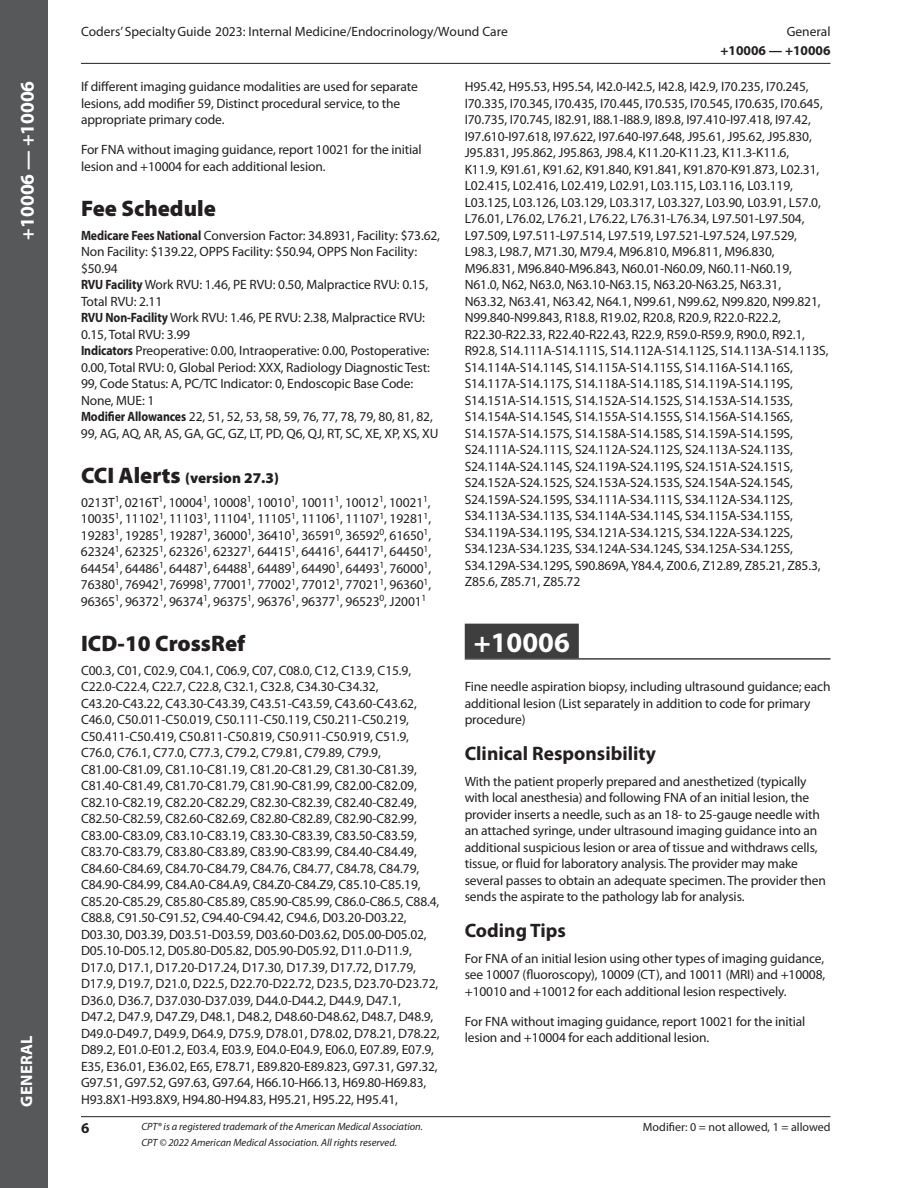
<style>
.page{position:relative;width:918px;height:1188px;background:#fff}
.page>*{position:absolute;margin:0;border:0;box-sizing:border-box;transform-origin:0 0}
.Code_Line{font:700 28.5px "Myriad Pro";color:#fff}
.Fee_Schedule{font:900 22.5px "Myriad Pro";color:#231f20}
.t1{font:700 19.5px "Myriad Pro";color:#231f20}
.t2{font:700 19.5px "Myriad Pro";color:#fff}
.t3{font:700 16.5px "Myriad Pro";color:#fff}
.t4{font:900 15px "Myriad Pro";color:#231f20}
.t5{font:700 15px "Myriad Pro";color:#231f20}
.Crossref_number{font:13.5px/16.5px "Myriad Pro";letter-spacing:-.01em;color:#231f20}
.Body{font:13.5px/16.5px "Myriad Pro";letter-spacing:-.01em;color:#231f20}
.t6{font:700 13.5px "Myriad Pro";color:#231f20}
.t7{font:12px "Myriad Pro";color:#231f20}
.t8{font:italic 10.5px "Myriad Pro";color:#231f20}
.s1{font-weight:700}
.s2{font-size:22.5px}
</style>
<div class="page">
<hr style="left:81px;top:63px;width:750px;height:1px;background:#231f20">
<hr style="left:81px;top:1116px;width:750px;height:1px;background:#231f20">
<div style="left:0;top:0;width:47px;height:1188px;background:#57585a"></div>
<div style="left:465px;top:624px;width:114px;height:34px;background:#3e3e3f"></div>
<hr style="left:465px;top:658px;width:366px;height:2px;background:#3e3e3f">
<h3 class="t2" style="left:14px;top:240px;width:160px;rotate:-90deg">+10006 — +10006</h3>
<p class="t3" style="left:16px;top:1107px;width:71px;rotate:-90deg">General</p>
<p class="Crossref_number" style="left:81px;top:23px;width:428px">Coders’ Specialty Guide 2023: Internal Medicine/Endocrinology/Wound Care</p>
<p class="Crossref_number" style="left:787px;top:23px;width:45px">General</p>
<p class="t6" style="left:721px;top:42px;width:111px">+10006 — +10006</p>
<p class="Crossref_number" style="left:81px;top:78px;width:338px">If different imaging guidance modalities are used for separate lesions, add modifier 59, Distinct procedural service, to the appropriate primary code.</p>
<p class="Crossref_number" style="left:81px;top:141px;width:342px">For FNA without imaging guidance, report 10021 for the initial lesion and +10004 for each additional lesion.</p>
<p class="Fee_Schedule" style="left:81px;top:194px;width:136px">Fee Schedule</p>
<p class="Body" style="left:81px;top:227px;width:361px"><span class="s1">Medicare Fees National</span> Conversion Factor: 34.8931, Facility: $73.62,<br>Non Facility: $139.22, OPPS Facility: $50.94, OPPS Non Facility: $50.94</p>
<p class="Body" style="left:81px;top:276px;width:349px"><span class="s1">RVU Facility</span> Work RVU: 1.46, PE RVU: 0.50, Malpractice RVU: 0.15,<br>Total RVU: 2.11</p>
<p class="Body" style="left:81px;top:309px;width:346px"><span class="s1">RVU Non-Facility</span> Work RVU: 1.46, PE RVU: 2.38, Malpractice RVU:<br>0.15, Total RVU: 3.99</p>
<p class="Body" style="left:81px;top:342px;width:350px"><span class="s1">Indicators</span> Preoperative: 0.00, Intraoperative: 0.00, Postoperative:<br>0.00, Total RVU: 0, Global Period: XXX, Radiology Diagnostic Test:<br>99, Code Status: A, PC/TC Indicator: 0, Endoscopic Base Code:<br>None, MUE: 1</p>
<p class="Crossref_number" style="left:81px;top:408px;width:359px"><span class="s1">Modifier Allowances</span> 22, 51, 52, 53, 58, 59, 76, 77, 78, 79, 80, 81, 82,<br>99, AG, AQ, AR, AS, GA, GC, GZ, LT, PD, Q6, QJ, RT, SC, XE, XP, XS, XU</p>
<h1 class="t4" style="left:81px;top:468px;width:200px"><span class="s2">CCI Alerts</span> (version 27.3)</h1>
<p class="Body" style="left:81px;top:494px;width:352px;text-align:justify">0213T<sup>1</sup>, 0216T<sup>1</sup>, 10004<sup>1</sup>, 10008<sup>1</sup>, 10010<sup>1</sup>, 10011<sup>1</sup>, 10012<sup>1</sup>, 10021<sup>1</sup>, 10035<sup>1</sup>, 11102<sup>1</sup>, 11103<sup>1</sup>, 11104<sup>1</sup>, 11105<sup>1</sup>, 11106<sup>1</sup>, 11107<sup>1</sup>, 19281<sup>1</sup>, 19283<sup>1</sup>, 19285<sup>1</sup>, 19287<sup>1</sup>, 36000<sup>1</sup>, 36410<sup>1</sup>, 36591<sup>0</sup>, 36592<sup>0</sup>, 61650<sup>1</sup>, 62324<sup>1</sup>, 62325<sup>1</sup>, 62326<sup>1</sup>, 62327<sup>1</sup>, 64415<sup>1</sup>, 64416<sup>1</sup>, 64417<sup>1</sup>, 64450<sup>1</sup>, 64454<sup>1</sup>, 64486<sup>1</sup>, 64487<sup>1</sup>, 64488<sup>1</sup>, 64489<sup>1</sup>, 64490<sup>1</sup>, 64493<sup>1</sup>, 76000<sup>1</sup>, 76380<sup>1</sup>, 76942<sup>1</sup>, 76998<sup>1</sup>, 77001<sup>1</sup>, 77002<sup>1</sup>, 77012<sup>1</sup>, 77021<sup>1</sup>, 96360<sup>1</sup>, 96365<sup>1</sup>, 96372<sup>1</sup>, 96374<sup>1</sup>, 96375<sup>1</sup>, 96376<sup>1</sup>, 96377<sup>1</sup>, 96523<sup>0</sup>, J2001<sup>1</sup></p>
<h1 class="Fee_Schedule" style="left:81px;top:629px;width:166px">ICD-10 CrossRef</h1>
<p class="Crossref_number" style="left:81px;top:662px;width:360px">C00.3, C01, C02.9, C04.1, C06.9, C07, C08.0, C12, C13.9, C15.9, C22.0-C22.4, C22.7, C22.8, C32.1, C32.8, C34.30-C34.32, C43.20-C43.22, C43.30-C43.39, C43.51-C43.59, C43.60-C43.62, C46.0, C50.011-C50.019, C50.111-C50.119, C50.211-C50.219, C50.411-C50.419, C50.811-C50.819, C50.911-C50.919, C51.9, C76.0, C76.1, C77.0, C77.3, C79.2, C79.81, C79.89, C79.9, C81.00-C81.09, C81.10-C81.19, C81.20-C81.29, C81.30-C81.39, C81.40-C81.49, C81.70-C81.79, C81.90-C81.99, C82.00-C82.09, C82.10-C82.19, C82.20-C82.29, C82.30-C82.39, C82.40-C82.49, C82.50-C82.59, C82.60-C82.69, C82.80-C82.89, C82.90-C82.99, C83.00-C83.09, C83.10-C83.19, C83.30-C83.39, C83.50-C83.59, C83.70-C83.79, C83.80-C83.89, C83.90-C83.99, C84.40-C84.49, C84.60-C84.69, C84.70-C84.79, C84.76, C84.77, C84.78, C84.79, C84.90-C84.99, C84.A0-C84.A9, C84.Z0-C84.Z9, C85.10-C85.19, C85.20-C85.29, C85.80-C85.89, C85.90-C85.99, C86.0-C86.5, C88.4, C88.8, C91.50-C91.52, C94.40-C94.42, C94.6, D03.20-D03.22, D03.30, D03.39, D03.51-D03.59, D03.60-D03.62, D05.00-D05.02, D05.10-D05.12, D05.80-D05.82, D05.90-D05.92, D11.0-D11.9, D17.0, D17.1, D17.20-D17.24, D17.30, D17.39, D17.72, D17.79, D17.9, D19.7, D21.0, D22.5, D22.70-D22.72, D23.5, D23.70-D23.72, D36.0, D36.7, D37.030-D37.039, D44.0-D44.2, D44.9, D47.1,<br>D47.2, D47.9, D47.Z9, D48.1, D48.2, D48.60-D48.62, D48.7, D48.9, D49.0-D49.7, D49.9, D64.9, D75.9, D78.01, D78.02, D78.21, D78.22, D89.2, E01.0-E01.2, E03.4, E03.9, E04.0-E04.9, E06.0, E07.89, E07.9, E35, E36.01, E36.02, E65, E78.71, E89.820-E89.823, G97.31, G97.32, G97.51, G97.52, G97.63, G97.64, H66.10-H66.13, H69.80-H69.83, H93.8X1-H93.8X9, H94.80-H94.83, H95.21, H95.22, H95.41,</p>
<p class="Crossref_number" style="left:465px;top:78px;width:365px">H95.42, H95.53, H95.54, I42.0-I42.5, I42.8, I42.9, I70.235, I70.245, I70.335, I70.345, I70.435, I70.445, I70.535, I70.545, I70.635, I70.645, I70.735, I70.745, I82.91, I88.1-I88.9, I89.8, I97.410-I97.418, I97.42, I97.610-I97.618, I97.622, I97.640-I97.648, J95.61, J95.62, J95.830, J95.831, J95.862, J95.863, J98.4, K11.20-K11.23, K11.3-K11.6,<br>K11.9, K91.61, K91.62, K91.840, K91.841, K91.870-K91.873, L02.31, L02.415, L02.416, L02.419, L02.91, L03.115, L03.116, L03.119, L03.125, L03.126, L03.129, L03.317, L03.327, L03.90, L03.91, L57.0, L76.01, L76.02, L76.21, L76.22, L76.31-L76.34, L97.501-L97.504, L97.509, L97.511-L97.514, L97.519, L97.521-L97.524, L97.529, L98.3, L98.7, M71.30, M79.4, M96.810, M96.811, M96.830,<br>M96.831, M96.840-M96.843, N60.01-N60.09, N60.11-N60.19, N61.0, N62, N63.0, N63.10-N63.15, N63.20-N63.25, N63.31,<br>N63.32, N63.41, N63.42, N64.1, N99.61, N99.62, N99.820, N99.821, N99.840-N99.843, R18.8, R19.02, R20.8, R20.9, R22.0-R22.2, R22.30-R22.33, R22.40-R22.43, R22.9, R59.0-R59.9, R90.0, R92.1, R92.8, S14.111A-S14.111S, S14.112A-S14.112S, S14.113A-S14.113S, S14.114A-S14.114S, S14.115A-S14.115S, S14.116A-S14.116S, S14.117A-S14.117S, S14.118A-S14.118S, S14.119A-S14.119S, S14.151A-S14.151S, S14.152A-S14.152S, S14.153A-S14.153S, S14.154A-S14.154S, S14.155A-S14.155S, S14.156A-S14.156S, S14.157A-S14.157S, S14.158A-S14.158S, S14.159A-S14.159S, S24.111A-S24.111S, S24.112A-S24.112S, S24.113A-S24.113S, S24.114A-S24.114S, S24.119A-S24.119S, S24.151A-S24.151S, S24.152A-S24.152S, S24.153A-S24.153S, S24.154A-S24.154S, S24.159A-S24.159S, S34.111A-S34.111S, S34.112A-S34.112S, S34.113A-S34.113S, S34.114A-S34.114S, S34.115A-S34.115S, S34.119A-S34.119S, S34.121A-S34.121S, S34.122A-S34.122S, S34.123A-S34.123S, S34.124A-S34.124S, S34.125A-S34.125S, S34.129A-S34.129S, S90.869A, Y84.4, Z00.6, Z12.89, Z85.21, Z85.3, Z85.6, Z85.71, Z85.72</p>
<p class="Code_Line" style="left:474px;top:624px;width:98px">+10006</p>
<p class="Crossref_number" style="left:465px;top:678px;width:367px">Fine needle aspiration biopsy, including ultrasound guidance; each additional lesion (List separately in addition to code for primary procedure)</p>
<h2 class="t1" style="left:465px;top:741px;width:193px">Clinical Responsibility</h2>
<p class="Crossref_number" style="left:465px;top:773px;width:363px">With the patient properly prepared and anesthetized (typically with local anesthesia) and following FNA of an initial lesion, the provider inserts a needle, such as an 18- to 25-gauge needle with an attached syringe, under ultrasound imaging guidance into an additional suspicious lesion or area of tissue and withdraws cells, tissue, or fluid for laboratory analysis. The provider may make several passes to obtain an adequate specimen. The provider then sends the aspirate to the pathology lab for analysis.</p>
<h2 class="t1" style="left:465px;top:918px;width:103px">Coding Tips</h2>
<p class="Crossref_number" style="left:465px;top:950px;width:362px;text-align:justify">For FNA of an initial lesion using other types of imaging guidance, see 10007 (fluoroscopy), 10009 (CT), and 10011 (MRI) and +10008, +10010 and +10012 for each additional lesion respectively.</p>
<p class="Crossref_number" style="left:465px;top:1013px;width:342px">For FNA without imaging guidance, report 10021 for the initial lesion and +10004 for each additional lesion.</p>
<p class="t5" style="left:81px;top:1118px;width:10px">6</p>
<p class="t8" style="left:141px;top:1120px;width:283px">CPT® is a registered trademark of the American Medical Association.</p>
<p class="t7" style="left:643px;top:1120px;width:189px">Modifier: 0 = not allowed, 1 = allowed</p>
<p class="t8" style="left:141px;top:1136px;width:257px">CPT © 2022 American Medical Association. All rights reserved.</p>
</div>
